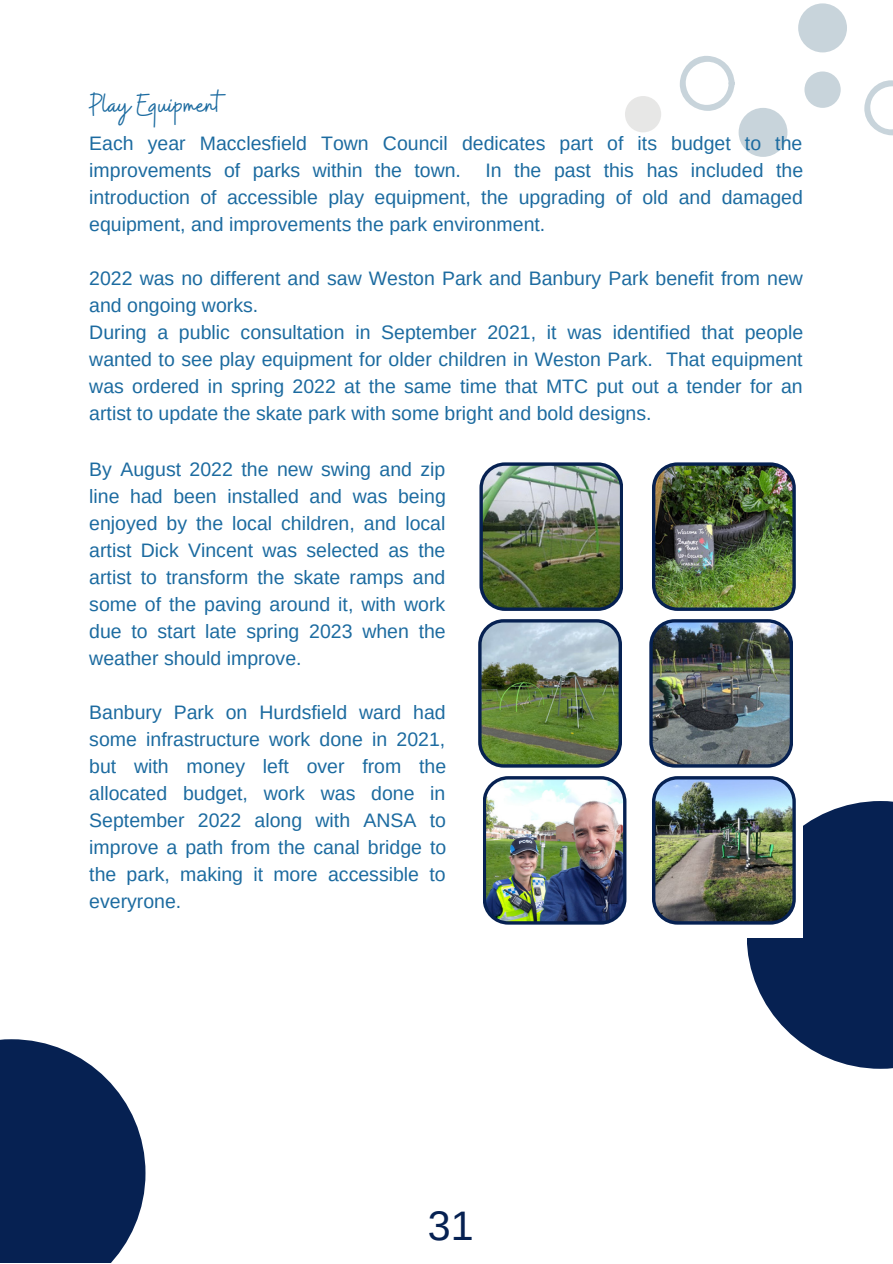
<style>
.page{position:relative;width:893px;height:1264px;background:#fff}
.page>*{position:absolute;margin:0;border:0;box-sizing:border-box;transform-origin:0 0}
.t1{font:41.25px "Arimo";color:#062152}
.t2{font:31.5px "Buffalo";color:#1c6ba0}
.t3{font:19.5px/27px "Arimo";color:#1c6ba0;text-align:justify}
</style>
<div class="page">
<div style="left:625px;top:96px;width:36px;height:36px;background:#e7e7e6;border-radius:50%"></div>
<div style="left:804px;top:71px;width:36px;height:37px;background:#c8d4db;border-radius:50%"></div>
<div style="left:738px;top:108px;width:49px;height:49px;background:#c8d4db;border-radius:50%"></div>
<div style="left:798px;top:3px;width:48px;height:49px;background:#c8d4db;border-radius:50%"></div>
<svg style="left:864px;top:80px;width:28px;height:56px"></svg>
<svg style="left:679px;top:56px;width:55px;height:55px"></svg>
<div style="left:746px;top:801px;width:146px;height:267px;background:#062152"></div>
<div style="left:0;top:1039px;width:145px;height:223px;background:#062152"></div>
<div style="left:644px;top:453px;width:159px;height:484px;background:#fff"></div>
<img style="left:652px;top:462px;width:143px;height:149px">
<img style="left:479px;top:462px;width:144px;height:149px">
<img style="left:478px;top:619px;width:144px;height:148px">
<img style="left:483px;top:776px;width:143px;height:148px">
<img style="left:649px;top:619px;width:144px;height:148px">
<img style="left:652px;top:776px;width:143px;height:148px">
<p class="t2" style="left:89px;top:85px;width:134px">Play Equipment</p>
<p class="t3" style="left:89px;top:130px;width:715px">Each year Macclesfield Town Council dedicates part of its budget to the improvements of parks within the town. In the past this has included the introduction of accessible play equipment, the upgrading of old and damaged equipment, and improvements the park environment.</p>
<p class="t3" style="left:89px;top:265px;width:715px">2022 was no different and saw Weston Park and Banbury Park benefit from new and ongoing works.</p>
<p class="t3" style="left:89px;top:319px;width:715px">During a public consultation in September 2021, it was identified that people wanted to see play equipment for older children in Weston Park. That equipment was ordered in spring 2022 at the same time that MTC put out a tender for an artist to update the skate park with some bright and bold designs.</p>
<p class="t3" style="left:89px;top:455px;width:358px">By August 2022 the new swing and zip line had been installed and was being enjoyed by the local children, and local artist Dick Vincent was selected as the artist to transform the skate ramps and some of the paving around it, with work due to start late spring 2023 when the weather should improve.</p>
<p class="t3" style="left:89px;top:698px;width:358px">Banbury Park on Hurdsfield ward had some infrastructure work done in 2021, but with money left over from the allocated budget, work was done in September 2022 along with ANSA to improve a path from the canal bridge to the park, making it more accessible to everyrone.</p>
<p class="t1" style="left:428px;top:1202px;width:47px">31</p>
</div>
